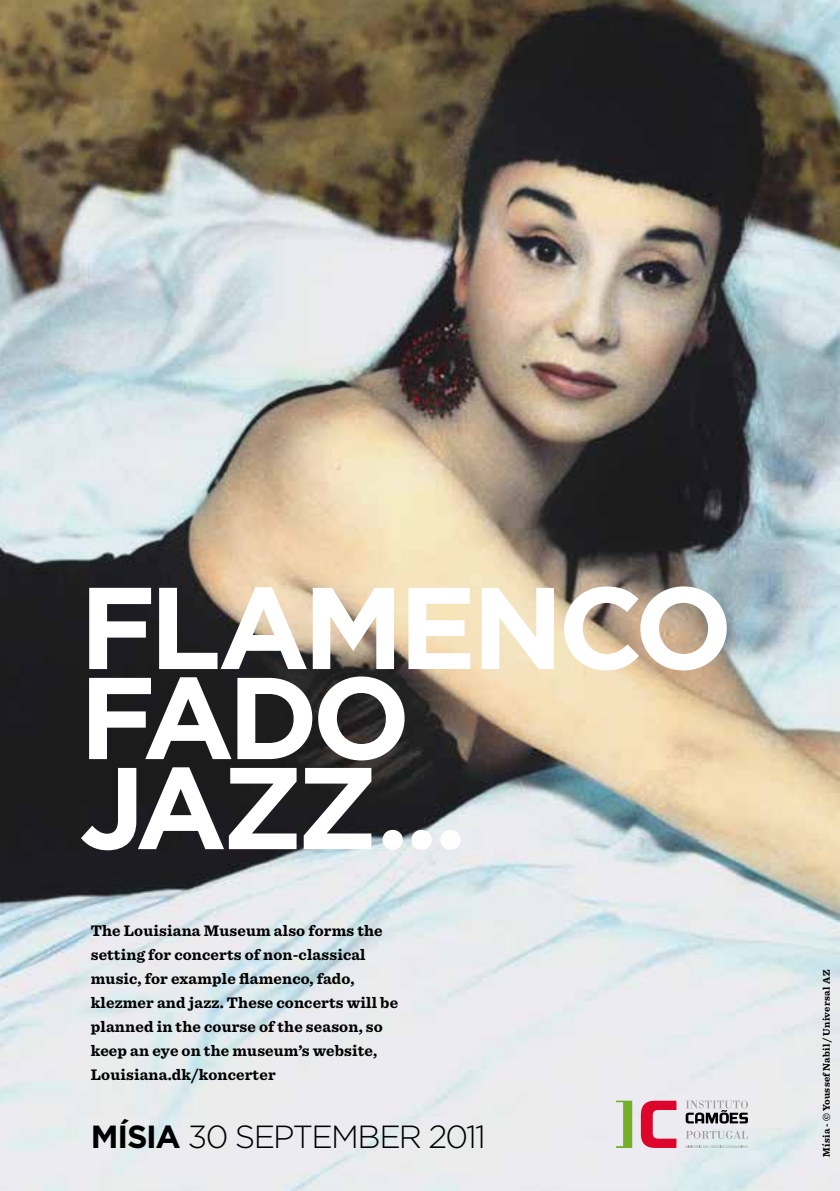
<style>
.page{position:relative;width:840px;height:1191px;background:#fff}
.page>*{position:absolute;margin:0;border:0;box-sizing:border-box;transform-origin:0 0}
.t1{font:700 116px/90px "Gotham";letter-spacing:-.05em;color:#fff}
.t2{font:300 32px "Gotham";letter-spacing:-.055em;color:#000}
.t3{font:700 16px/24px "Sentinel";letter-spacing:.01em;color:#000}
.t4{font:700 10px "Sentinel";letter-spacing:.035em;color:#000}
.s1{font-family:"Gotham Rounded"}
.s2{font-weight:700}
</style>
<div class="page">
<img style="left:0;top:0;width:839px;height:1191px">
<svg style="left:640px;top:1100px;width:36px;height:48px;background:#e36e85"></svg>
<svg style="left:615px;top:1100px;width:17px;height:48px"></svg>
<svg style="left:685px;top:1145px;width:62px;height:3px"></svg>
<svg style="left:685px;top:1100px;width:62px;height:23px"></svg>
<svg style="left:685px;top:1130px;width:62px;height:8px"></svg>
<h1 class="t1" style="left:79px;top:582px;width:654px">FLAMENCO<br>FADO<br>JAZZ<span class="s1">...</span></h1>
<p class="t3" style="left:91px;top:918px;width:309px">The Louisiana Museum also forms the setting for concerts of non-classical music, for example flamenco, fado, klezmer and jazz. These concerts will be planned in the course of the season, so keep an eye on the museum’s website, Louisiana.dk/koncerter</p>
<h2 class="t2" style="left:91px;top:1116px;width:396px"><span class="s2">MÍSIA</span> 30 SEPTEMBER 2011</h2>
<p class="t4" style="left:818px;top:1157px;width:189px;rotate:-90deg">Mísia - © Youssef Nabil / Universal AZ</p>
</div>
